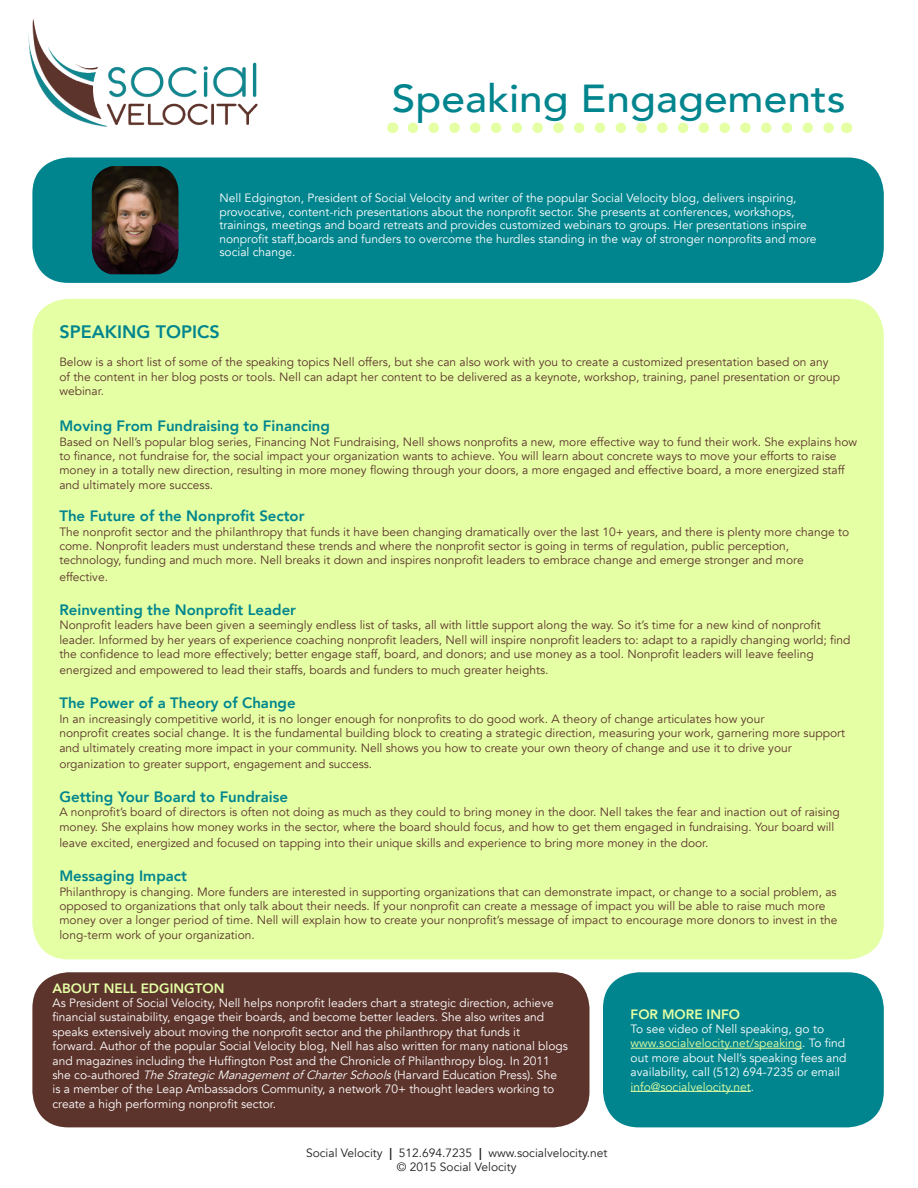
<style>
.page{position:relative;width:918px;height:1188px;background:#fff}
.page>*{position:absolute;margin:0;border:0;box-sizing:border-box;transform-origin:0 0}
.t1{font:500 39px "Avenir";color:#00858e;scale:1.09 1}
.t2{font:800 18px "Avenir";color:#00858e}
.t3{font:800 15px "Avenir";color:#00858e}
.t4{font:800 13.5px "Avenir";color:#e5ffa5}
.t5{font:12px/14.4px "Avenir";color:#5d342c}
.t6{font:12px/14.4px "Avenir";color:#fff}
.t7{font:12px "Avenir";color:#231f20}
.t8{font:12px "Avenir";color:#e5ffa5}
.s1{font-style:italic}
.s2{font-weight:800}
.s3{color:#fff}
.s4{color:#e5ffa5}
</style>
<div class="page">
<img style="left:28px;top:18px;width:229px;height:109px">
<svg style="left:413px;top:123px;width:421px;height:10px"></svg>
<div style="left:32px;top:299px;width:852px;height:660px;background:#e5ffa5;border-radius:36px"></div>
<div style="left:32px;top:972px;width:557px;height:155px;background:#5d342c;border-radius:36px"></div>
<div style="left:603px;top:972px;width:281px;height:155px;background:#00858e;border-radius:36px"></div>
<hr style="left:631px;top:1048px;width:171px;height:1px;background:#e5ffa5">
<hr style="left:631px;top:1091px;width:120px;height:1px;background:#e5ffa5">
<div style="left:32px;top:158px;width:852px;height:125px;background:#00858e;border-radius:36px"></div>
<img style="left:92px;top:166px;width:87px;height:108px">
<p class="t1" style="left:392px;top:65px;width:418px">Speaking Engagements</p>
<p class="t6" style="left:219px;top:191px;width:599px;line-height:13.5px">Nell Edgington, President of Social Velocity and writer of the popular Social Velocity blog, delivers inspiring, provocative, content-rich presentations about the nonprofit sector. She presents at conferences, workshops, trainings, meetings and board retreats and provides customized webinars to groups. Her presentations inspire nonprofit staff,boards and funders to overcome the hurdles standing in the way of stronger nonprofits and more social change.</p>
<p class="t2" style="left:59px;top:317px;width:162px">SPEAKING TOPICS</p>
<p class="t5" style="left:59px;top:355px;width:782px">Below is a short list of some of the speaking topics Nell offers, but she can also work with you to create a customized presentation based on any of the content in her blog posts or tools. Nell can adapt her content to be delivered as a keynote, workshop, training, panel presentation or group webinar.</p>
<p class="t3" style="left:59px;top:414px;width:272px">Moving From Fundraising to Financing</p>
<p class="t5" style="left:59px;top:434px;width:799px">Based on Nell’s popular blog series, Financing Not Fundraising, Nell shows nonprofits a new, more effective way to fund their work. She explains how to finance, not fundraise for, the social impact your organization wants to achieve. You will learn about concrete ways to move your efforts to raise money in a totally new direction, resulting in more money flowing through your doors, a more engaged and effective board, a more energized staff and ultimately more success.</p>
<p class="t3" style="left:59px;top:504px;width:247px">The Future of the Nonprofit Sector</p>
<p class="t5" style="left:59px;top:524px;width:791px">The nonprofit sector and the philanthropy that funds it have been changing dramatically over the last 10+ years, and there is plenty more change to come. Nonprofit leaders must understand these trends and where the nonprofit sector is going in terms of regulation, public perception,</p>
<p class="t5" style="left:59px;top:553px;width:746px">technology, funding and much more. Nell breaks it down and inspires nonprofit leaders to embrace change and emerge stronger and more</p>
<p class="t5" style="left:59px;top:569px;width:50px">effective.</p>
<p class="t3" style="left:59px;top:598px;width:238px">Reinventing the Nonprofit Leader</p>
<p class="t5" style="left:59px;top:618px;width:763px">Nonprofit leaders have been given a seemingly endless list of tasks, all with little support along the way. So it’s time for a new kind of nonprofit</p>
<p class="t5" style="left:59px;top:632px;width:793px">leader. Informed by her years of experience coaching nonprofit leaders, Nell will inspire nonprofit leaders to: adapt to a rapidly changing world; find the confidence to lead more effectively; better engage staff, board, and donors; and use money as a tool. Nonprofit leaders will leave feeling</p>
<p class="t5" style="left:59px;top:663px;width:491px">energized and empowered to lead their staffs, boards and funders to much greater heights.</p>
<p class="t3" style="left:59px;top:691px;width:238px">The Power of a Theory of Change</p>
<p class="t5" style="left:59px;top:712px;width:706px">In an increasingly competitive world, it is no longer enough for nonprofits to do good work. A theory of change articulates how your</p>
<p class="t5" style="left:59px;top:726px;width:787px">nonprofit creates social change. It is the fundamental building block to creating a strategic direction, measuring your work, garnering more support and ultimately creating more impact in your community. Nell shows you how to create your own theory of change and use it to drive your</p>
<p class="t5" style="left:59px;top:757px;width:314px">organization to greater support, engagement and success.</p>
<p class="t3" style="left:59px;top:785px;width:230px">Getting Your Board to Fundraise</p>
<p class="t5" style="left:59px;top:805px;width:782px">A nonprofit’s board of directors is often not doing as much as they could to bring money in the door. Nell takes the fear and inaction out of raising money. She explains how money works in the sector, where the board should focus, and how to get them engaged in fundraising. Your board will</p>
<p class="t5" style="left:59px;top:836px;width:651px">leave excited, energized and focused on tapping into their unique skills and experience to bring more money in the door.</p>
<p class="t3" style="left:59px;top:864px;width:129px">Messaging Impact</p>
<p class="t5" style="left:59px;top:884px;width:779px">Philanthropy is changing. More funders are interested in supporting organizations that can demonstrate impact, or change to a social problem, as</p>
<p class="t5" style="left:59px;top:899px;width:779px">opposed to organizations that only talk about their needs. If your nonprofit can create a message of impact you will be able to raise much more money over a longer period of time. Nell will explain how to create your nonprofit’s message of impact to encourage more donors to invest in the long-term work of your organization.</p>
<p class="t4" style="left:52px;top:977px;width:173px">ABOUT NELL EDGINGTON</p>
<p class="t6" style="left:52px;top:996px;width:503px">As President of Social Velocity, Nell helps nonprofit leaders chart a strategic direction, achieve financial sustainability, engage their boards, and become better leaders. She also writes and speaks extensively about moving the nonprofit sector and the philanthropy that funds it</p>
<p class="t6" style="left:52px;top:1039px;width:517px">forward. Author of the popular Social Velocity blog, Nell has also written for many national blogs and magazines including the Huffington Post and the Chronicle of Philanthropy blog. In 2011 she co-authored <span class="s1">TheStrategicManagementofCharterSchools</span>(Harvard Education Press). She is a member of the Leap Ambassadors Community, a network 70+ thought leaders working to create a high performing nonprofit sector.</p>
<p class="t7" style="left:306px;top:1146px;width:303px">Social Velocity <span class="s2">|</span> 512.694.7235 <span class="s2">|</span> www.socialvelocity.net</p>
<p class="t7" style="left:397px;top:1160px;width:121px">© 2015 Social Velocity</p>
<p class="t4" style="left:631px;top:1003px;width:111px">FOR MORE INFO</p>
<p class="t6" style="left:631px;top:1022px;width:195px">To see video of Nell speaking, go to</p>
<p class="t8" style="left:631px;top:1036px;width:216px">www.socialvelocity.net/speaking<span class="s3">. To find</span></p>
<p class="t6" style="left:631px;top:1051px;width:217px">out more about Nell’s speaking fees and availability, call (512) 694-7235 or email <span class="s4">info@socialvelocity.net</span>.</p>
</div>
